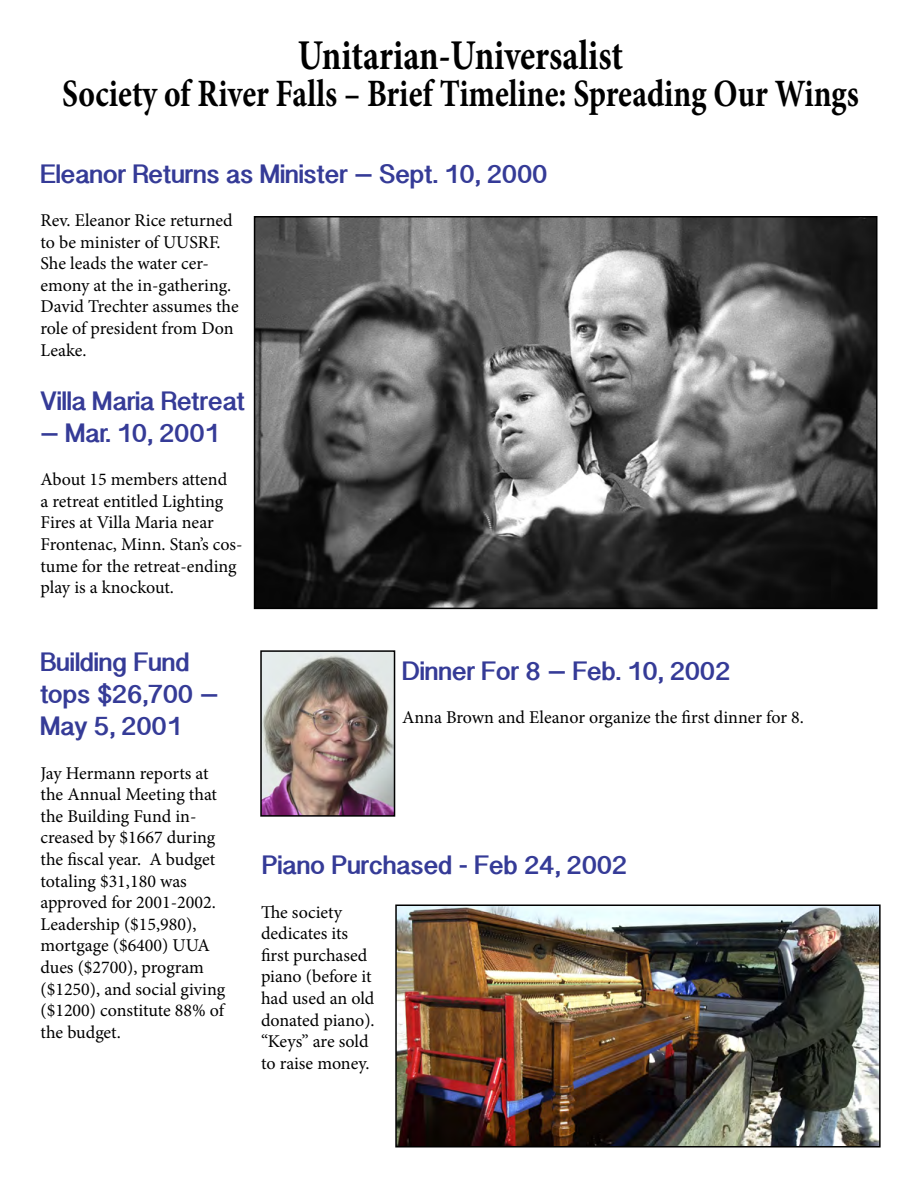
<style>
.page{position:relative;width:918px;height:1188px;background:#fff}
.page>*{position:absolute;margin:0;border:0;box-sizing:border-box;transform-origin:0 0}
.t1{font:700 42.45px "Minion Pro";color:#000;scale:.81 1}
.t2{font:700 38.7px "Minion Pro";color:#000;scale:.81 1}
.t3{font:700 27px/32.4px "Gurmukhi Sangam MN";color:#353b97}
.t4{font:18px/21.6px "Minion Pro";color:#000}
</style>
<div class="page">
<img style="left:257px;top:219px;width:618px;height:387px">
<div style="left:254px;top:216px;width:624px;height:393px;border:2px solid #000"></div>
<img style="left:263px;top:653px;width:129px;height:161px">
<div style="left:260px;top:650px;width:135px;height:167px;border:2px solid #000"></div>
<img style="left:398px;top:907px;width:480px;height:238px">
<div style="left:395px;top:904px;width:486px;height:244px;border:2px solid #000"></div>
<h1 class="t1" style="left:298px;top:25px;width:403px">Unitarian-Universalist</h1>
<h2 class="t2" style="left:62px;top:67px;width:985px">Society of River Falls – Brief Timeline: Spreading Our Wings</h2>
<h3 class="t3" style="left:40px;top:162px;width:509px">Eleanor Returns as Minister – Sept. 10, 2000</h3>
<p class="t4" style="left:40px;top:210px;width:200px">Rev. Eleanor Rice returned to be minister of UUSRF.<br>She leads the water cer&shy;emony at the in-gathering.<br>David Trechter assumes the role of president from Don<br>Leake.</p>
<h3 class="t3" style="left:40px;top:389px;width:206px">Villa Maria Retreat</h3>
<h3 class="t3" style="left:40px;top:421px;width:181px">– Mar. 10, 2001</h3>
<p class="t4" style="left:40px;top:469px;width:204px">About 15 members attend<br>a retreat entitled Lighting<br>Fires at Villa Maria near<br>Frontenac, Minn. Stan’s cos&shy;tume for the retreat-ending play is a knockout.</p>
<h3 class="t3" style="left:40px;top:650px;width:179px">Building Fund tops $26,700 –<br>May 5, 2001</h3>
<p class="t4" style="left:40px;top:762px;width:186px">Jay Hermann reports at the Annual Meeting that the Building Fund in&shy;creased by $1667 during the fiscal year. A budget totaling $31,180 was approved for 2001-2002.<br>Leadership ($15,980), mortgage ($6400) UUA dues ($2700), program ($1250), and social giving ($1200) constitute 88% of the budget.</p>
<h3 class="t3" style="left:402px;top:659px;width:330px">Dinner For 8 – Feb. 10, 2002</h3>
<p class="t4" style="left:402px;top:706px;width:403px">Anna Brown and Eleanor organize the first dinner for 8.</p>
<h3 class="t3" style="left:262px;top:853px;width:367px">Piano Purchased - Feb 24, 2002</h3>
<p class="t4" style="left:261px;top:901px;width:115px">The society dedicates its first purchased piano (before it had used an old donated piano). “Keys” are sold to raise money.</p>
</div>
